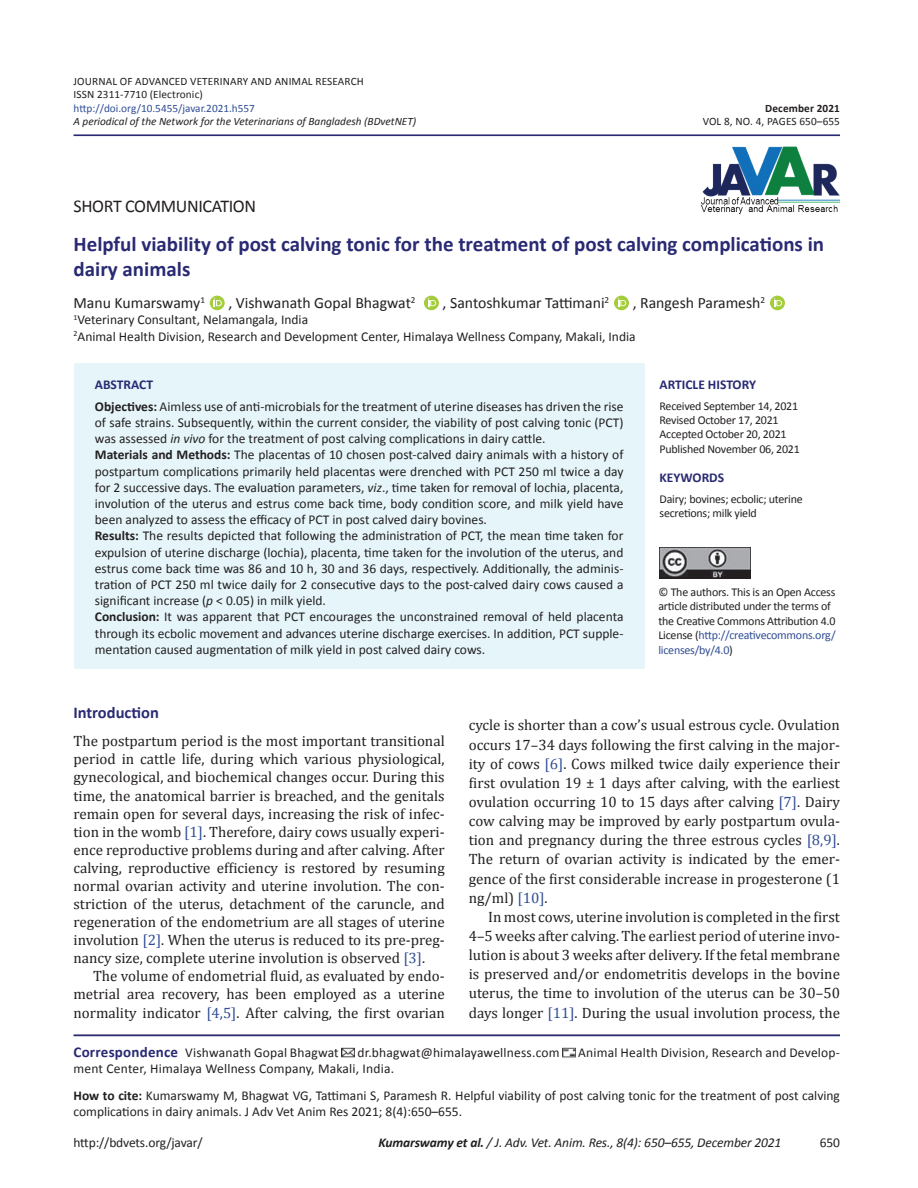
<style>
.page{position:relative;width:918px;height:1188px;background:#fff}
.page>*{position:absolute;margin:0;border:0;box-sizing:border-box;transform-origin:0 0}
.Article_Title{font:700 21px/25.2px "Calibri";color:#292a73}
.Issue_Date{font:18px "Calibri";letter-spacing:-.02em;color:#231f20}
.Head_A{font:700 16.5px "Calibri";color:#292a73}
.Authors{font:15.75px "Calibri";color:#231f20}
.Para_Indent{font:15px/19.2px "Cambria";color:#231f20;text-align:justify}
.Para_1st{font:15px/18.1px "Cambria";color:#231f20;text-align:justify}
.ABSTRACT_TXT{font:13.5px/16.2px "Calibri";color:#231f20;text-align:justify}
.Author_Deatiles{font:13.5px/16.2px "Calibri";color:#231f20}
.Affliation{font:13.5px "Calibri";color:#231f20}
.t1{font:italic 13.5px "Calibri";letter-spacing:-.01em;color:#231f20}
.ABSTRACT_HD{font:700 13.5px "Calibri";color:#292a73}
.Issue_Date-2{font:12px/14.4px "Calibri";letter-spacing:-.02em;color:#231f20}
.VOL{font:11.25px "Calibri";letter-spacing:.01em;color:#231f20}
.DOI{font:italic 11.25px "Calibri";color:#231f20}
.VOL-2{font:11.25px "Calibri";color:#304d94}
.DOI-2{font:11.25px "Calibri";letter-spacing:.01em;color:#231f20}
.VOL-3{font:700 11.25px "Calibri";letter-spacing:.01em;color:#231f20}
.s1{font-weight:700}
.s2{font-style:italic}
.s3{color:#304d94}
.s4{font-weight:700;font-size:15px;color:#292a73}
</style>
<div class="page">
<hr style="left:74px;top:134px;width:766px;height:2px;background:#292a73">
<svg style="left:209px;top:295px;width:15px;height:16px"></svg>
<svg style="left:210px;top:296px;width:15px;height:14px"></svg>
<svg style="left:214px;top:298px;width:8px;height:8px"></svg>
<svg style="left:424px;top:295px;width:14px;height:16px"></svg>
<div style="left:424px;top:296px;width:15px;height:14px;background:#a4cd3b;border-radius:50%"></div>
<svg style="left:428px;top:298px;width:8px;height:8px"></svg>
<svg style="left:614px;top:295px;width:15px;height:16px"></svg>
<div style="left:614px;top:296px;width:15px;height:14px;background:#a4cd3b;border-radius:50%"></div>
<svg style="left:618px;top:298px;width:8px;height:8px"></svg>
<svg style="left:770px;top:295px;width:15px;height:16px"></svg>
<div style="left:770px;top:296px;width:15px;height:14px;background:#a4cd3b;border-radius:50%"></div>
<svg style="left:774px;top:298px;width:8px;height:8px"></svg>
<hr style="left:74px;top:1034px;width:766px;height:2px;background:#292a73">
<svg style="left:342px;top:1047px;width:13px;height:11px"></svg>
<svg style="left:562px;top:1047px;width:13px;height:11px"></svg>
<img style="left:700px;top:146px;width:141px;height:69px">
<div style="left:74px;top:363px;width:570px;height:306px;background:#e5f5fa"></div>
<img style="left:660px;top:548px;width:90px;height:30px">
<p class="VOL" style="left:74px;top:74px;width:292px">JOURNAL OF ADVANCED VETERINARY AND ANIMAL RESEARCH</p>
<p class="VOL" style="left:74px;top:88px;width:131px">ISSN 2311-7710 (Electronic)</p>
<p class="VOL-2" style="left:74px;top:101px;width:183px">http://doi.org/10.5455/javar.2021.h557</p>
<p class="VOL-3" style="left:765px;top:101px;width:76px">December 2021</p>
<p class="DOI" style="left:74px;top:115px;width:344px">A periodical of the Network for the Veterinarians of Bangladesh (BDvetNET)</p>
<p class="DOI-2" style="left:703px;top:115px;width:139px">VOL 8, NO. 4, PAGES 650–655</p>
<p class="Issue_Date" style="left:74px;top:195px;width:184px">SHORT COMMUNICATION</p>
<p class="Article_Title" style="left:74px;top:230px;width:752px">Helpful viability of post calving tonic for the treatment of post calving complications in dairy animals</p>
<p class="Authors" style="left:74px;top:293px;width:133px">Manu Kumarswamy<sup>1</sup></p>
<p class="Authors" style="left:228px;top:293px;width:189px">, Vishwanath Gopal Bhagwat<sup>2</sup></p>
<p class="Authors" style="left:443px;top:293px;width:168px">, Santoshkumar Tattimani<sup>2</sup></p>
<p class="Authors" style="left:633px;top:293px;width:134px">, Rangesh Paramesh<sup>2</sup></p>
<p class="Affliation" style="left:74px;top:312px;width:236px"><sup>1</sup>Veterinary Consultant, Nelamangala, India</p>
<p class="Affliation" style="left:74px;top:328px;width:564px"><sup>2</sup>Animal Health Division, Research and Development Center, Himalaya Wellness Company, Makali, India</p>
<p class="ABSTRACT_HD" style="left:95px;top:376px;width:60px">ABSTRACT</p>
<p class="ABSTRACT_TXT" style="left:95px;top:398px;width:530px"><span class="s1">Objectives:</span> Aimless use of anti-microbials for the treatment of uterine diseases has driven the rise of safe strains. Subsequently, within the current consider, the viability of post calving tonic (PCT) was assessed <span class="s2">in vivo</span> for the treatment of post calving complications in dairy cattle.</p>
<p class="ABSTRACT_TXT" style="left:95px;top:446px;width:530px"><span class="s1">Materials and Methods:</span> The placentas of 10 chosen post-calved dairy animals with a history of postpartum complications primarily held placentas were drenched with PCT 250 ml twice a day for 2 successive days. The evaluation parameters, <span class="s2">viz</span>., time taken for removal of lochia, placenta, involution of the uterus and estrus come back time, body condition score, and milk yield have been analyzed to assess the efficacy of PCT in post calved dairy bovines.</p>
<p class="ABSTRACT_TXT" style="left:95px;top:527px;width:530px"><span class="s1">Results:</span> The results depicted that following the administration of PCT, the mean time taken for expulsion of uterine discharge (lochia), placenta, time taken for the involution of the uterus, and estrus come back time was 86 and 10 h, 30 and 36 days, respectively. Additionally, the adminis&shy;tration of PCT 250 ml twice daily for 2 consecutive days to the post-calved dairy cows caused a significant increase (<span class="s2">p</span> &lt; 0.05) in milk yield.</p>
<p class="ABSTRACT_TXT" style="left:95px;top:608px;width:530px"><span class="s1">Conclusion:</span> It was apparent that PCT encourages the unconstrained removal of held placenta through its ecbolic movement and advances uterine discharge exercises. In addition, PCT supple&shy;mentation caused augmentation of milk yield in post calved dairy cows.</p>
<p class="ABSTRACT_HD" style="left:660px;top:376px;width:98px">ARTICLE HISTORY</p>
<p class="Issue_Date-2" style="left:660px;top:398px;width:140px">Received September 14, 2021</p>
<p class="Issue_Date-2" style="left:660px;top:412px;width:121px">Revised October 17, 2021</p>
<p class="Issue_Date-2" style="left:660px;top:427px;width:129px">Accepted October 20, 2021</p>
<p class="Issue_Date-2" style="left:660px;top:441px;width:142px">Published November 06, 2021</p>
<p class="ABSTRACT_HD" style="left:660px;top:470px;width:66px">KEYWORDS</p>
<p class="Issue_Date-2" style="left:660px;top:491px;width:145px">Dairy; bovines; ecbolic; uterine secretions; milk yield</p>
<p class="Issue_Date-2" style="left:658px;top:584px;width:179px">© The authors. This is an Open Access article distributed under the terms of the Creative Commons Attribution 4.0<br>License (<span class="s3">http://creativecommons.org/ licenses/by/4.0</span>)</p>
<p class="Head_A" style="left:74px;top:702px;width:87px">Introduction</p>
<p class="Para_1st" style="left:74px;top:732px;width:373px">The postpartum period is the most important transitional period in cattle life, during which various physiological, gynecological, and biochemical changes occur. During this time, the anatomical barrier is breached, and the genitals remain open for several days, increasing the risk of infec&shy;tion in the womb <span class="s3">[1]</span>. Therefore, dairy cows usually experi&shy;ence reproductive problems during and after calving. After calving, reproductive efficiency is restored by resuming normal ovarian activity and uterine involution. The con&shy;striction of the uterus, detachment of the caruncle, and regeneration of the endometrium are all stages of uterine involution <span class="s3">[2]</span>. When the uterus is reduced to its pre-preg&shy;nancy size, complete uterine involution is observed <span class="s3">[3]</span>.</p>
<p class="Para_Indent" style="left:74px;top:967px;width:373px;line-height:18.1px;text-indent:20px">The volume of endometrial fluid, as evaluated by endo&shy;metrial area recovery, has been employed as a uterine normality indicator <span class="s3">[4,5]</span>. After calving, the first ovarian</p>
<p class="Para_Indent" style="left:469px;top:716px;width:373px">cycle is shorter than a cow’s usual estrous cycle. Ovulation occurs 17–34 days following the first calving in the major&shy;ity of cows <span class="s3">[6]</span>. Cows milked twice daily experience their first ovulation 19 ± 1 days after calving, with the earliest ovulation occurring 10 to 15 days after calving <span class="s3">[7]</span>. Dairy cow calving may be improved by early postpartum ovula&shy;tion and pregnancy during the three estrous cycles <span class="s3">[8,9]</span>.<br>The return of ovarian activity is indicated by the emer&shy;gence of the first considerable increase in progesterone (1 ng/ml) <span class="s3">[10]</span>.</p>
<p class="Para_Indent" style="left:469px;top:907px;width:373px;text-indent:20px">In most cows, uterine involution is completed in the first 4–5 weeks after calving. The earliest period of uterine invo&shy;lution is about 3 weeks after delivery. If the fetal membrane is preserved and/or endometritis develops in the bovine uterus, the time to involution of the uterus can be 30–50 days longer <span class="s3">[11]</span>. During the usual involution process, the</p>
<p class="Author_Deatiles" style="left:74px;top:1044px;width:267px"><span class="s4">Correspondence</span> Vishwanath Gopal Bhagwat</p>
<p class="Author_Deatiles" style="left:358px;top:1044px;width:204px">dr.bhagwat@himalayawellness.com</p>
<p class="Author_Deatiles" style="left:578px;top:1044px;width:263px">Animal Health Division, Research and Develop-</p>
<p class="Author_Deatiles" style="left:74px;top:1060px;width:322px">ment Center, Himalaya Wellness Company, Makali, India.</p>
<p class="Author_Deatiles" style="left:74px;top:1087px;width:768px"><span class="s1">How to cite:</span> Kumarswamy M, Bhagwat VG, Tattimani S, Paramesh R. Helpful viability of post calving tonic for the treatment of post calving complications in dairy animals. J Adv Vet Anim Res 2021; 8(4):650–655.</p>
<p class="ABSTRACT_TXT" style="left:74px;top:1133px;width:131px">http://bdvets.org/javar/</p>
<p class="t1" style="left:378px;top:1134px;width:405px"><span class="s1">Kumarswamy et al.</span> / J. Adv. Vet. Anim. Res., 8(4): 650–655, December 2021</p>
<p class="ABSTRACT_TXT" style="left:820px;top:1133px;width:22px">650</p>
</div>
